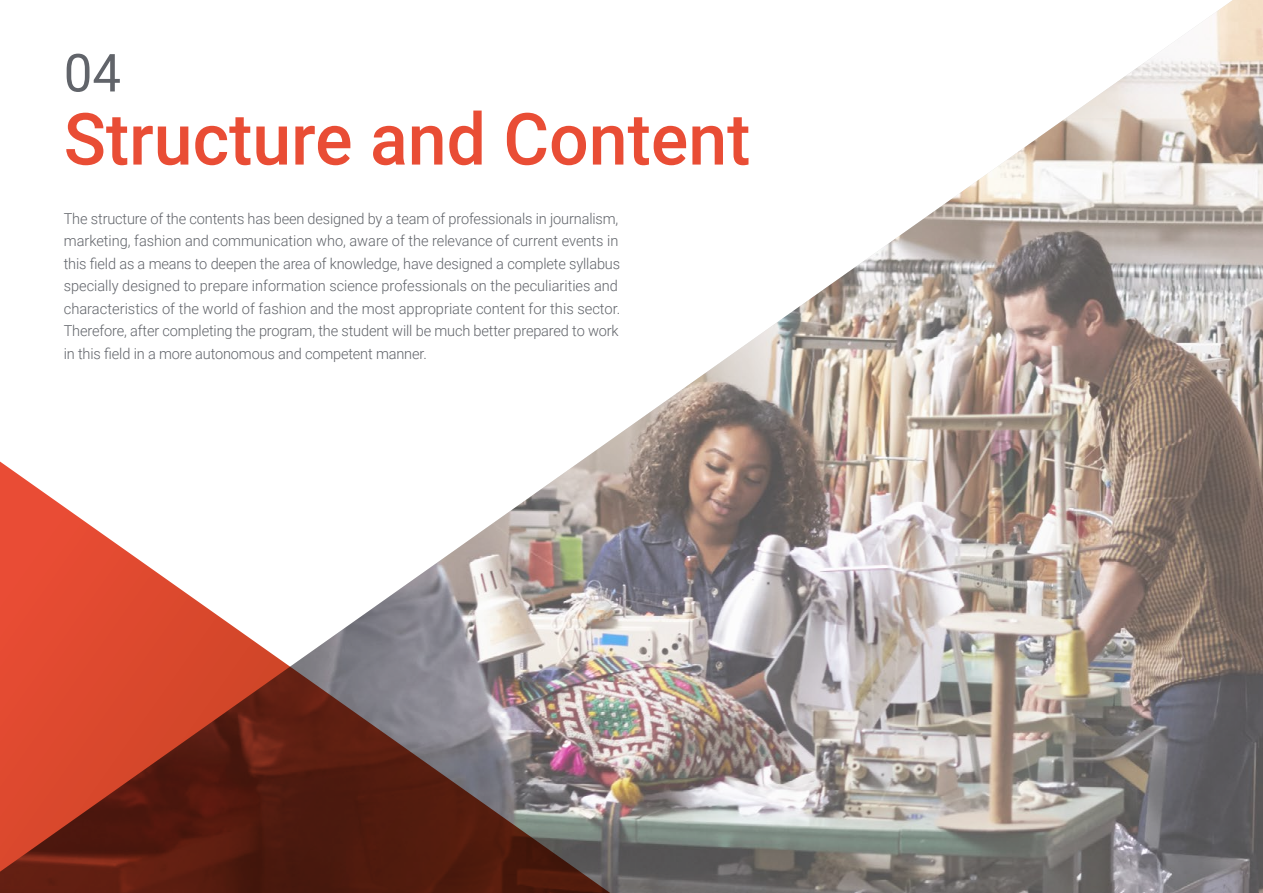
<style>
.page{position:relative;width:1263px;height:893px;background:#fff}
.page>*{position:absolute;margin:0;border:0;box-sizing:border-box;transform-origin:0 0}
.t1{font:500 72px "Roboto";color:#e94d35}
.t2{font:52.5px "Roboto";color:#61646a}
.t3{font:300 15px/22.5px "Roboto";letter-spacing:-.01em;color:#61646a}
</style>
<div class="page">
<img style="left:602px;top:0;width:661px;height:893px">
<svg style="left:0;top:446px;width:640px;height:447px"></svg>
<h2 class="t2" style="left:64px;top:36px;width:59px">04</h2>
<h1 class="t1" style="left:64px;top:89px;width:688px">Structure and Content</h1>
<p class="t3" style="left:64px;top:207px;width:558px">The structure of the contents has been designed by a team of professionals in journalism, marketing, fashion and communication who, aware of the relevance of current events in this field as a means to deepen the area of knowledge, have designed a complete syllabus specially designed to prepare information science professionals on the peculiarities and characteristics of the world of fashion and the most appropriate content for this sector.<br>Therefore, after completing the program, the student will be much better prepared to work in this field in a more autonomous and competent manner.</p>
</div>
